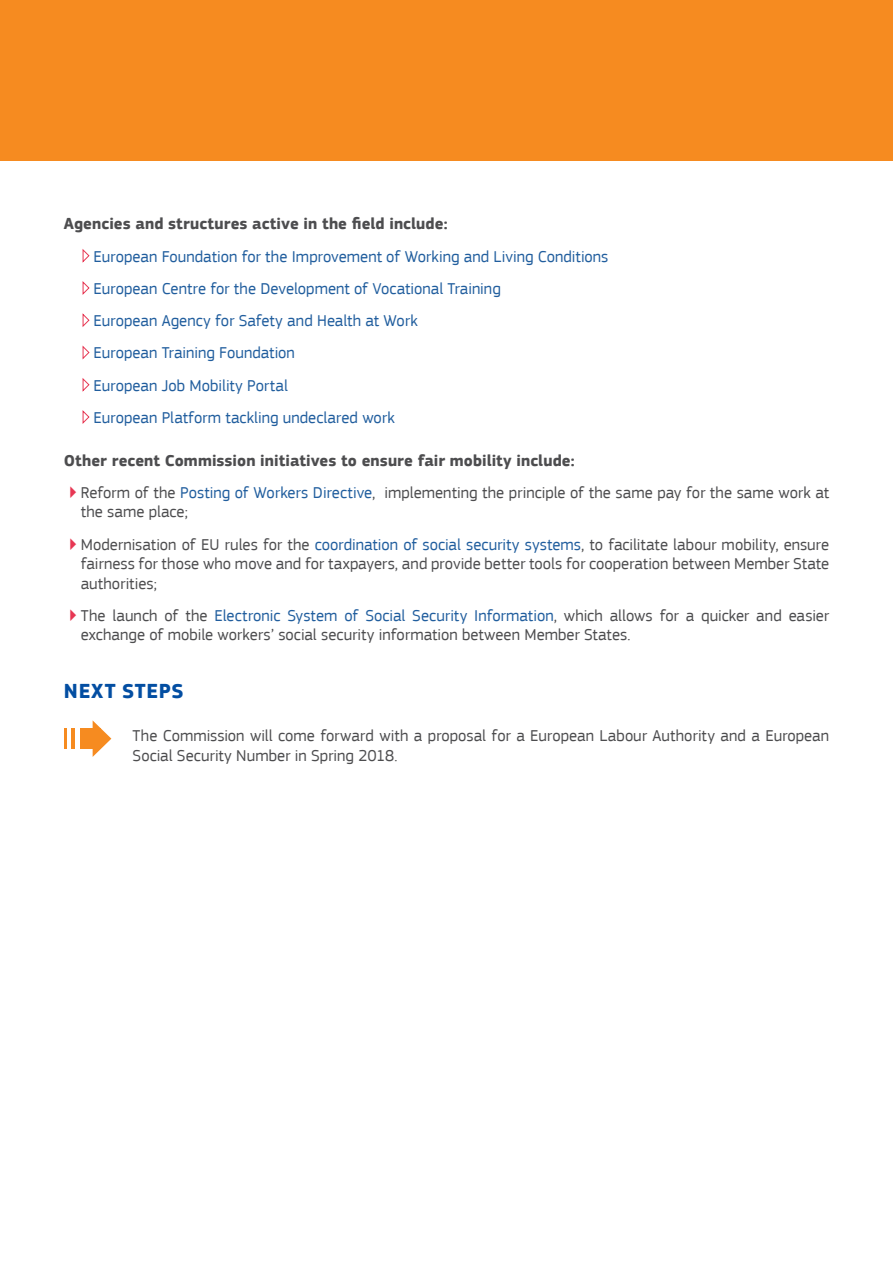
<style>
.page{position:relative;width:893px;height:1263px;background:#fff}
.page>*{position:absolute;margin:0;border:0;box-sizing:border-box;transform-origin:0 0}
.Titles{font:700 21px "EC Square Sans Pro";letter-spacing:.03em;color:#034ea2}
.body_text{font:16.5px/19.5px "EC Square Sans Pro";color:#4d4d4f}
.t1{font:16.5px "EC Square Sans Pro";color:#215e9e}
.body_text-2{font:700 16.5px "EC Square Sans Pro";letter-spacing:.005em;color:#4d4d4f}
.s1{color:#e73753}
.s2{color:#215e9e}
</style>
<div class="page">
<div style="left:0;top:0;width:893px;height:160px;background:#f68b20"></div>
<svg style="left:82px;top:249px;width:8px;height:14px"></svg>
<svg style="left:82px;top:281px;width:8px;height:14px"></svg>
<svg style="left:82px;top:313px;width:8px;height:14px"></svg>
<svg style="left:82px;top:345px;width:8px;height:14px"></svg>
<svg style="left:82px;top:378px;width:8px;height:14px"></svg>
<svg style="left:82px;top:410px;width:8px;height:14px"></svg>
<svg style="left:93px;top:721px;width:18px;height:36px"></svg>
<div style="left:80px;top:728px;width:21px;height:21px;background:#f68b20"></div>
<hr style="left:71px;top:728px;width:4px;height:21px;background:#f68b20">
<hr style="left:64px;top:728px;width:3px;height:21px;background:#f68b20">
<p class="body_text-2" style="left:64px;top:214px;width:385px">Agencies and structures active in the field include:</p>
<p class="t1" style="left:94px;top:246px;width:516px">European Foundation for the Improvement of Working and Living Conditions</p>
<p class="t1" style="left:94px;top:279px;width:409px">European Centre for the Development of Vocational Training</p>
<p class="t1" style="left:94px;top:311px;width:326px">European Agency for Safety and Health at Work</p>
<p class="t1" style="left:94px;top:343px;width:203px">European Training Foundation</p>
<p class="t1" style="left:94px;top:375px;width:196px">European Job Mobility Portal</p>
<p class="t1" style="left:94px;top:408px;width:303px">European Platform tackling undeclared work</p>
<p class="body_text-2" style="left:64px;top:450px;width:512px">Other recent Commission initiatives to ensure fair mobility include:</p>
<p class="body_text" style="left:81px;top:483px;width:750px;text-indent:-13px"><span class="s1">▶</span> Reform of the <span class="s2">Posting of Workers Directive</span>, implementing the principle of the same pay for the same work at the same place;</p>
<p class="body_text" style="left:81px;top:535px;width:750px;text-align:justify;text-indent:-13px"><span class="s1">▶</span> Modernisation of EU rules for the <span class="s2">coordination of social security systems</span>, to facilitate labour mobility, ensure fairness for those who move and for taxpayers, and provide better tools for cooperation between Member State authorities;</p>
<p class="body_text" style="left:81px;top:606px;width:750px;text-indent:-13px"><span class="s1">▶</span> The launch of the <span class="s2">Electronic System of Social Security Information</span>, which allows for a quicker and easier exchange of mobile workers’ social security information between Member States.</p>
<p class="Titles" style="left:64px;top:679px;width:121px">NEXT STEPS</p>
<p class="body_text" style="left:133px;top:726px;width:698px">The Commission will come forward with a proposal for a European Labour Authority and a European<br>Social Security Number in Spring 2018.</p>
</div>
